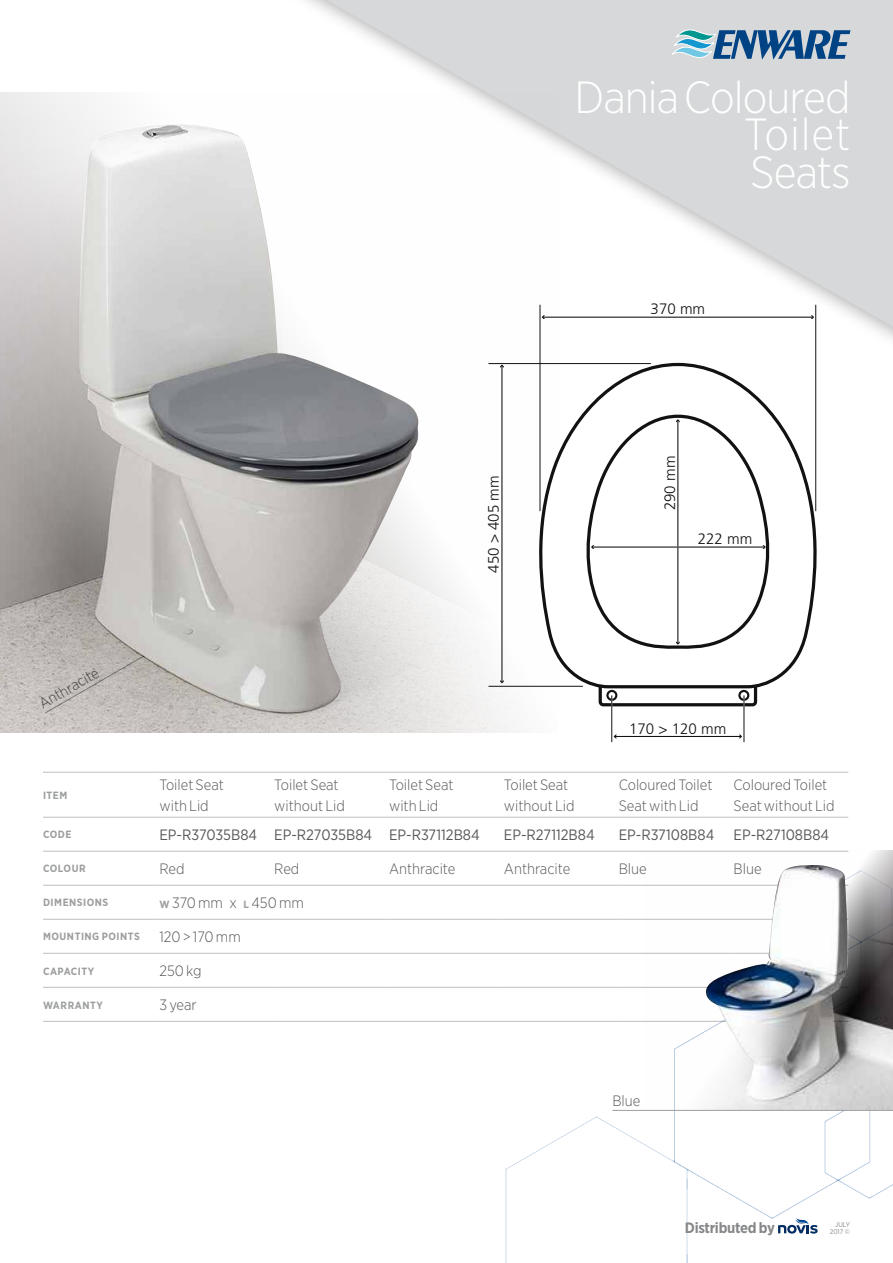
<style>
.page{position:relative;width:893px;height:1263px;background:#fff}
.page>*{position:absolute;margin:0;border:0;box-sizing:border-box;transform-origin:0 0}
.t1{font:300 45px/37.5px "Gotham Narrow";letter-spacing:-.02em;color:#fff;text-align:justify}
.t2{font:300 15.15px "Frutiger LT Std";color:#111211}
.t3{font:300 15px/21px "Gotham Narrow";color:#58585a}
.t4{font:15px "Gotham Narrow";color:#58585a}
.t5{font:700 15px "Gotham Narrow";letter-spacing:-.02em;color:#87888a}
.t6{font:700 10.5px "Gotham Narrow";letter-spacing:.05em;color:#9c9e9f}
.t7{font:6.9px/6.3px "Gotham Narrow";color:#87888a;text-align:right}
.s1{font-weight:700;font-size:10.5px;color:#9c9e9f}
</style>
<div class="page">
<svg style="left:674px;top:1111px;width:150px;height:108px"></svg>
<svg style="left:506px;top:1116px;width:182px;height:147px"></svg>
<svg style="left:824px;top:1111px;width:69px;height:88px"></svg>
<svg style="left:778px;top:1218px;width:40px;height:15px"></svg>
<svg style="left:327px;top:0;width:566px;height:327px;fill:#d7d8d9"></svg>
<svg style="left:672px;top:30px;width:178px;height:30px"></svg>
<img style="left:645px;top:851px;width:248px;height:259px">
<img style="left:0;top:93px;width:557px;height:640px">
<hr style="left:43px;top:772px;width:116px;height:1px;background:#c0bebe">
<hr style="left:159px;top:772px;width:115px;height:1px;background:#c0bebe">
<hr style="left:274px;top:772px;width:115px;height:1px;background:#c0bebe">
<hr style="left:389px;top:772px;width:115px;height:1px;background:#c0bebe">
<hr style="left:504px;top:772px;width:115px;height:1px;background:#c0bebe">
<hr style="left:619px;top:772px;width:114px;height:1px;background:#c0bebe">
<hr style="left:733px;top:772px;width:115px;height:1px;background:#c0bebe">
<hr style="left:43px;top:817px;width:116px;height:1px;background:#c0bebe">
<hr style="left:159px;top:817px;width:115px;height:1px;background:#c0bebe">
<hr style="left:274px;top:817px;width:115px;height:1px;background:#c0bebe">
<hr style="left:389px;top:817px;width:115px;height:1px;background:#c0bebe">
<hr style="left:504px;top:817px;width:115px;height:1px;background:#c0bebe">
<hr style="left:619px;top:817px;width:114px;height:1px;background:#c0bebe">
<hr style="left:733px;top:817px;width:115px;height:1px;background:#c0bebe">
<hr style="left:43px;top:851px;width:116px;height:1px;background:#c0bebe">
<hr style="left:159px;top:851px;width:115px;height:1px;background:#c0bebe">
<hr style="left:274px;top:851px;width:115px;height:1px;background:#c0bebe">
<hr style="left:389px;top:851px;width:115px;height:1px;background:#c0bebe">
<hr style="left:504px;top:851px;width:115px;height:1px;background:#c0bebe">
<hr style="left:619px;top:851px;width:114px;height:1px;background:#c0bebe">
<hr style="left:733px;top:851px;width:115px;height:1px;background:#c0bebe">
<hr style="left:43px;top:885px;width:116px;height:1px;background:#c0bebe">
<hr style="left:159px;top:885px;width:115px;height:1px;background:#c0bebe">
<hr style="left:274px;top:885px;width:115px;height:1px;background:#c0bebe">
<hr style="left:389px;top:885px;width:115px;height:1px;background:#c0bebe">
<hr style="left:504px;top:885px;width:115px;height:1px;background:#c0bebe">
<hr style="left:619px;top:885px;width:114px;height:1px;background:#c0bebe">
<hr style="left:733px;top:885px;width:115px;height:1px;background:#c0bebe">
<hr style="left:43px;top:919px;width:116px;height:1px;background:#c0bebe">
<hr style="left:159px;top:919px;width:115px;height:1px;background:#c0bebe">
<hr style="left:274px;top:919px;width:115px;height:1px;background:#c0bebe">
<hr style="left:389px;top:919px;width:115px;height:1px;background:#c0bebe">
<hr style="left:504px;top:919px;width:115px;height:1px;background:#c0bebe">
<hr style="left:619px;top:919px;width:114px;height:1px;background:#c0bebe">
<hr style="left:733px;top:919px;width:115px;height:1px;background:#c0bebe">
<hr style="left:43px;top:953px;width:116px;height:1px;background:#c0bebe">
<hr style="left:159px;top:953px;width:115px;height:1px;background:#c0bebe">
<hr style="left:274px;top:953px;width:115px;height:1px;background:#c0bebe">
<hr style="left:389px;top:953px;width:115px;height:1px;background:#c0bebe">
<hr style="left:504px;top:953px;width:115px;height:1px;background:#c0bebe">
<hr style="left:619px;top:953px;width:114px;height:1px;background:#c0bebe">
<hr style="left:733px;top:953px;width:115px;height:1px;background:#c0bebe">
<hr style="left:43px;top:987px;width:116px;height:1px;background:#c0bebe">
<hr style="left:159px;top:987px;width:115px;height:1px;background:#c0bebe">
<hr style="left:274px;top:987px;width:115px;height:1px;background:#c0bebe">
<hr style="left:389px;top:987px;width:115px;height:1px;background:#c0bebe">
<hr style="left:504px;top:987px;width:115px;height:1px;background:#c0bebe">
<hr style="left:619px;top:987px;width:114px;height:1px;background:#c0bebe">
<hr style="left:733px;top:987px;width:115px;height:1px;background:#c0bebe">
<hr style="left:43px;top:1021px;width:116px;height:1px;background:#c0bebe">
<hr style="left:159px;top:1021px;width:115px;height:1px;background:#c0bebe">
<hr style="left:274px;top:1021px;width:115px;height:1px;background:#c0bebe">
<hr style="left:389px;top:1021px;width:115px;height:1px;background:#c0bebe">
<hr style="left:504px;top:1021px;width:115px;height:1px;background:#c0bebe">
<hr style="left:619px;top:1021px;width:114px;height:1px;background:#c0bebe">
<hr style="left:733px;top:1021px;width:115px;height:1px;background:#c0bebe">
<div style="left:599px;top:676px;width:158px;height:30px;border:3px solid #111211;border-radius:3px"></div>
<svg style="left:530px;top:361px;width:287px;height:329px"></svg>
<div style="left:606px;top:690px;width:11px;height:11px;border:2px solid #111211;border-radius:50%"></div>
<div style="left:738px;top:690px;width:11px;height:11px;border:2px solid #111211;border-radius:50%"></div>
<hr style="left:677px;top:420px;width:1px;height:223px;background:#111211">
<svg style="left:676px;top:641px;width:4px;height:4px"></svg>
<hr style="left:501px;top:366px;width:1px;height:316px;background:#111211">
<svg style="left:500px;top:364px;width:4px;height:4px"></svg>
<svg style="left:500px;top:680px;width:4px;height:3px"></svg>
<hr style="left:592px;top:546px;width:173px;height:2px;background:#111211">
<svg style="left:762px;top:545px;width:4px;height:4px"></svg>
<hr style="left:543px;top:317px;width:270px;height:1px;background:#111211">
<svg style="left:811px;top:315px;width:3px;height:4px"></svg>
<svg style="left:542px;top:315px;width:3px;height:4px"></svg>
<hr style="left:615px;top:736px;width:126px;height:1px;background:#111211">
<hr style="left:488px;top:363px;width:163px;height:1px;background:#111211">
<hr style="left:540px;top:305px;width:1px;height:206px;background:#111211">
<hr style="left:815px;top:305px;width:1px;height:206px;background:#111211">
<hr style="left:611px;top:695px;width:1px;height:47px;background:#111211">
<hr style="left:744px;top:695px;width:1px;height:47px;background:#111211">
<hr style="left:488px;top:686px;width:95px;height:1px;background:#111211">
<svg style="left:45px;top:598px;width:33px;height:115px"></svg>
<img style="left:704px;top:865px;width:143px;height:236px">
<img style="left:78px;top:124px;width:344px;height:596px">
<hr style="left:612px;top:1110px;width:281px;height:1px;background:#9c9e9f">
<h1 class="t1" style="left:744px;top:77px;width:108px;text-indent:-169px">Dania Coloured Toilet Seats</h1>
<p class="t3" style="left:35px;top:695px;width:68px;rotate:-30deg">Anthracite</p>
<p class="t6" style="left:43px;top:788px;width:26px">ITEM</p>
<p class="t2" style="left:485px;top:573px;width:99px;rotate:-90deg">450 &gt; 405 mm</p>
<p class="t2" style="left:651px;top:301px;width:56px">370 mm</p>
<p class="t2" style="left:661px;top:510px;width:56px;rotate:-90deg">290 mm</p>
<p class="t2" style="left:698px;top:530px;width:56px">222 mm</p>
<p class="t2" style="left:629px;top:720px;width:99px">170 &gt; 120 mm</p>
<p class="t3" style="left:159px;top:774px;width:66px">Toilet Seat with Lid</p>
<p class="t3" style="left:274px;top:774px;width:72px">Toilet Seat without Lid</p>
<p class="t3" style="left:389px;top:774px;width:66px">Toilet Seat with Lid</p>
<p class="t3" style="left:504px;top:774px;width:72px">Toilet Seat without Lid</p>
<p class="t3" style="left:619px;top:774px;width:95px">Coloured Toilet<br>Seat with Lid</p>
<p class="t3" style="left:733px;top:774px;width:103px">Coloured Toilet<br>Seat without Lid</p>
<p class="t6" style="left:43px;top:828px;width:30px">CODE</p>
<p class="t4" style="left:159px;top:826px;width:322px">EP-R37035B84 EP-R27035B84 EP-R37112B84</p>
<p class="t4" style="left:504px;top:826px;width:92px">EP-R27112B84</p>
<p class="t4" style="left:619px;top:826px;width:97px">EP-R37108B84</p>
<p class="t4" style="left:733px;top:826px;width:97px">EP-R27108B84</p>
<p class="t6" style="left:43px;top:862px;width:44px">COLOUR</p>
<p class="t3" style="left:159px;top:858px;width:27px">Red</p>
<p class="t3" style="left:274px;top:858px;width:27px">Red</p>
<p class="t3" style="left:389px;top:858px;width:68px">Anthracite</p>
<p class="t3" style="left:504px;top:858px;width:68px">Anthracite</p>
<p class="t3" style="left:619px;top:858px;width:30px">Blue</p>
<p class="t3" style="left:733px;top:858px;width:30px">Blue</p>
<p class="t6" style="left:43px;top:896px;width:67px">DIMENSIONS</p>
<p class="t3" style="left:159px;top:892px;width:146px"><span class="s1">W</span> 370 mm x <span class="s1">L</span> 450 mm</p>
<p class="t6" style="left:43px;top:930px;width:98px">MOUNTING POINTS</p>
<p class="t3" style="left:159px;top:926px;width:83px">120 &gt; 170 mm</p>
<p class="t6" style="left:43px;top:964px;width:53px">CAPACITY</p>
<p class="t3" style="left:159px;top:960px;width:44px">250 kg</p>
<p class="t6" style="left:43px;top:998px;width:61px">WARRANTY</p>
<p class="t3" style="left:159px;top:994px;width:39px">3 year</p>
<p class="t3" style="left:612px;top:1090px;width:30px">Blue</p>
<p class="t5" style="left:685px;top:1218px;width:92px">Distributed by</p>
<p class="t7" style="left:830px;top:1221px;width:22px">JULY<br>2017 ©</p>
</div>
